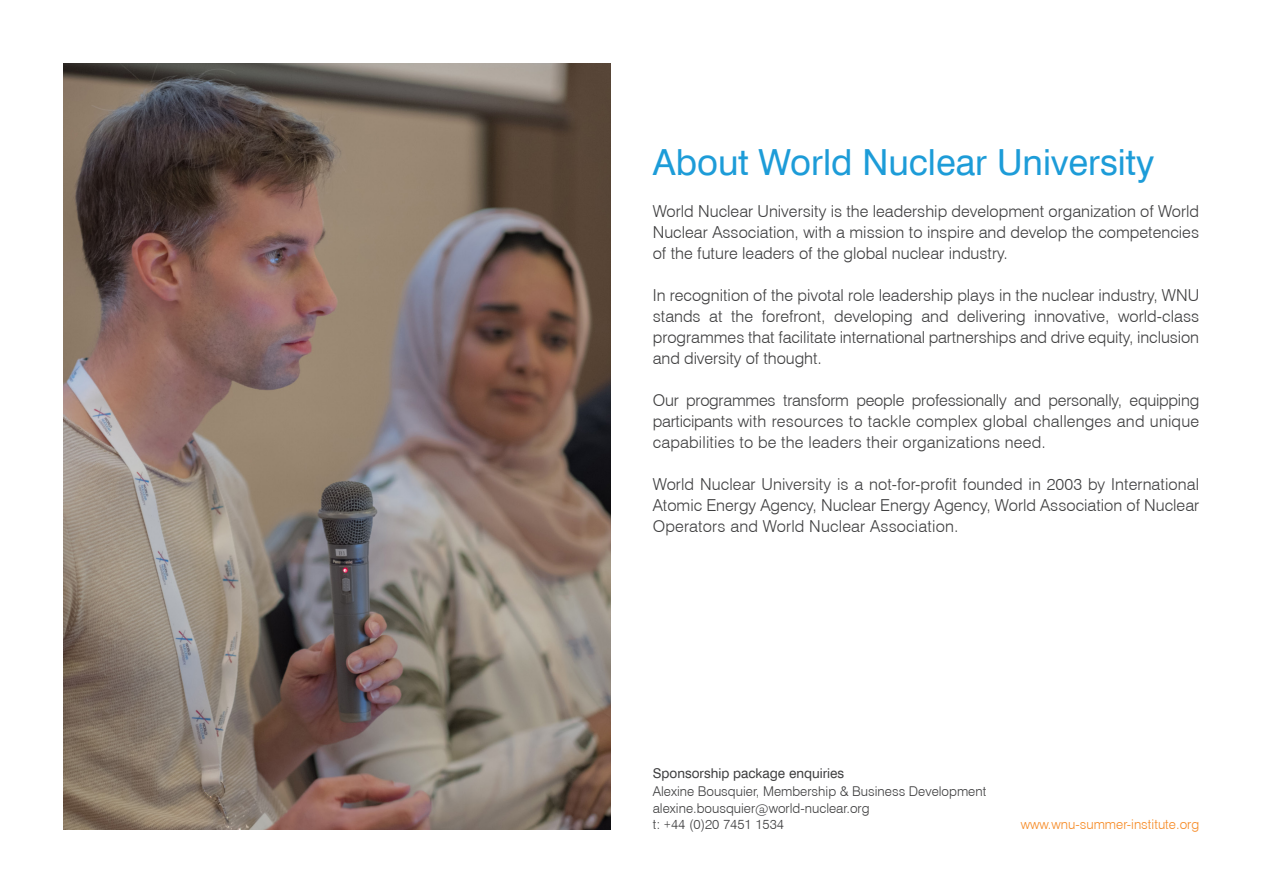
<style>
.page{position:relative;width:1263px;height:893px;background:#fff}
.page>*{position:absolute;margin:0;border:0;box-sizing:border-box;transform-origin:0 0}
.Head_X{font:36px "Swiss 721 TL";color:#1d9cd8}
.Bullet_Time{font:300 16.5px/21px "Swiss 721 TL";color:#3e3e3f;text-align:justify}
.Body_Text{font:300 13.5px "Swiss 721 TL";color:#3e3e3f}
.Body_Text-2{font:300 13.5px "Swiss 721 TL";color:#f68923}
.Body_Text-3{font:13.5px "Swiss 721 TL";color:#3e3e3f}
</style>
<div class="page">
<img style="left:64px;top:64px;width:546px;height:765px">
<p class="Head_X" style="left:653px;top:140px;width:503px">About World Nuclear University</p>
<p class="Bullet_Time" style="left:653px;top:200px;width:548px">World Nuclear University is the leadership development organization of World Nuclear Association, with a mission to inspire and develop the competencies of the future leaders of the global nuclear industry.</p>
<p class="Bullet_Time" style="left:653px;top:284px;width:548px">In recognition of the pivotal role leadership plays in the nuclear industry, WNU stands at the forefront, developing and delivering innovative, world-class programmes that facilitate international partnerships and drive equity, inclusion and diversity of thought.</p>
<p class="Bullet_Time" style="left:653px;top:389px;width:548px">Our programmes transform people professionally and personally, equipping participants with resources to tackle complex global challenges and unique capabilities to be the leaders their organizations need.</p>
<p class="Bullet_Time" style="left:653px;top:473px;width:548px">World Nuclear University is a not-for-profit founded in 2003 by International Atomic Energy Agency, Nuclear Energy Agency, World Association of Nuclear Operators and World Nuclear Association.</p>
<p class="Body_Text-3" style="left:653px;top:764px;width:193px">Sponsorship package enquiries</p>
<p class="Body_Text" style="left:653px;top:783px;width:335px">Alexine Bousquier, Membership &amp; Business Development</p>
<p class="Body_Text" style="left:653px;top:799px;width:218px">alexine.bousquier@world-nuclear.org</p>
<p class="Body_Text" style="left:653px;top:816px;width:133px">t: +44 (0)20 7451 1534</p>
<p class="Body_Text-2" style="left:1021px;top:816px;width:180px">www.wnu-summer-institute.org</p>
</div>
